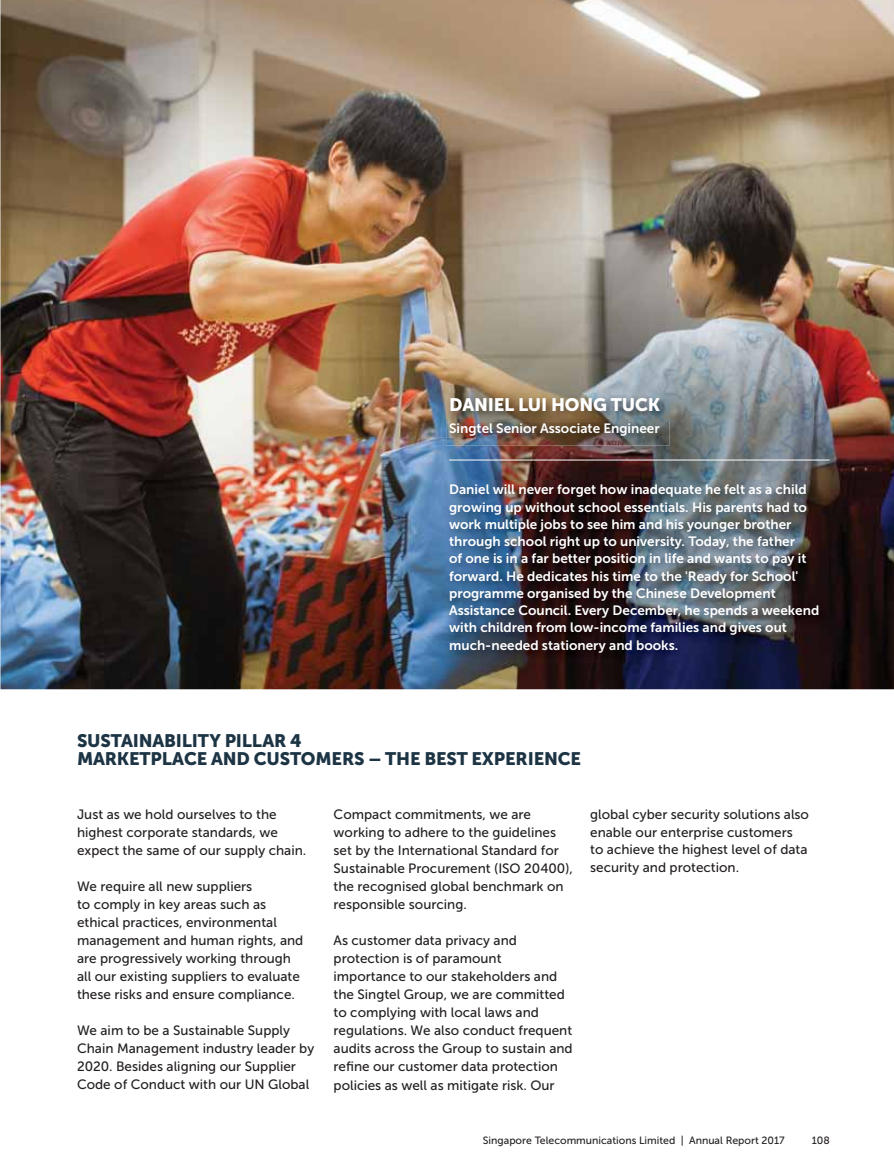
<style>
.page{position:relative;width:894px;height:1175px;background:#fff}
.page>*{position:absolute;margin:0;border:0;box-sizing:border-box;transform-origin:0 0}
.t1{font:18px/18.8px "Museo Sans 900";letter-spacing:-.01em;color:#1c3444}
.t2{font:18px "Museo Sans 900";letter-spacing:-.01em;color:#fff}
.t3{font:13.5px/18px "Museo Sans 500";color:#231f20}
.t4{font:13.5px/17.2px "Museo Sans 700";color:#fff}
.t5{font:10.5px "Museo Sans 500";color:#231f20}
</style>
<div class="page">
<img style="left:0;top:0;width:894px;height:689px">
<img style="left:446px;top:480px;width:382px;height:182px">
<img style="left:446px;top:394px;width:223px;height:51px">
<img style="left:447px;top:419px;width:222px;height:2px">
<hr style="left:449px;top:459px;width:381px;height:1px;background:#fff">
<h1 class="t2" style="left:449px;top:398px;width:213px">DANIEL LUI HONG TUCK</h1>
<p class="t4" style="left:449px;top:421px;width:212px">Singtel Senior Associate Engineer</p>
<p class="t4" style="left:449px;top:482px;width:372px">Daniel will never forget how inadequate he felt as a child growing up without school essentials. His parents had to work multiple jobs to see him and his younger brother through school right up to university. Today, the father<br>of one is in a far better position in life and wants to pay it forward. He dedicates his time to the 'Ready for School' programme organised by the Chinese Development Assistance Council. Every December, he spends a weekend with children from low-income families and gives out much-needed stationery and books.</p>
<h1 class="t1" style="left:77px;top:732px;width:506px">SUSTAINABILITY PILLAR 4<br>MARKETPLACE AND CUSTOMERS – THE BEST EXPERIENCE</h1>
<p class="t3" style="left:77px;top:806px;width:231px">Just as we hold ourselves to the highest corporate standards, we expect the same of our supply chain.</p>
<p class="t3" style="left:77px;top:878px;width:228px">We require all new suppliers<br>to comply in key areas such as ethical practices, environmental management and human rights, and are progressively working through all our existing suppliers to evaluate these risks and ensure compliance.</p>
<p class="t3" style="left:77px;top:1023px;width:239px">We aim to be a Sustainable Supply Chain Management industry leader by 2020. Besides aligning our Supplier Code of Conduct with our UN Global</p>
<p class="t3" style="left:334px;top:806px;width:241px">Compact commitments, we are working to adhere to the guidelines set by the International Standard for Sustainable Procurement (ISO 20400), the recognised global benchmark on responsible sourcing.</p>
<p class="t3" style="left:334px;top:933px;width:241px">As customer data privacy and protection is of paramount importance to our stakeholders and the Singtel Group, we are committed to complying with local laws and regulations. We also conduct frequent audits across the Group to sustain and refine our customer data protection policies as well as mitigate risk. Our</p>
<p class="t3" style="left:590px;top:806px;width:220px">global cyber security solutions also enable our enterprise customers to achieve the highest level of data security and protection.</p>
<p class="t5" style="left:483px;top:1136px;width:303px">Singapore Telecommunications Limited | Annual Report 2017</p>
<p class="t5" style="left:812px;top:1136px;width:20px">108</p>
</div>
